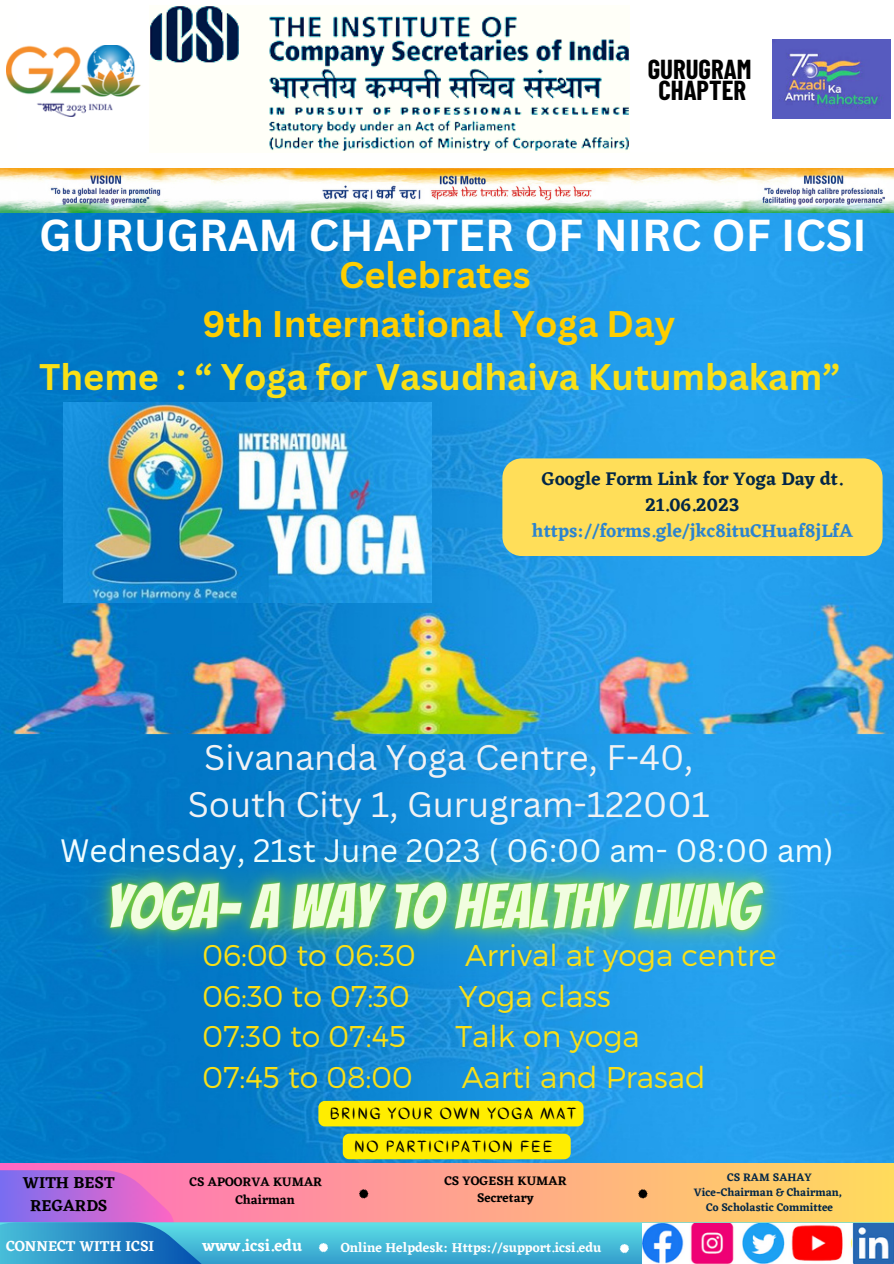
<style>
.page{position:relative;width:894px;height:1264px;background:#fff}
.page>*{position:absolute;margin:0;border:0;box-sizing:border-box;transform-origin:0 0}
.t1{font:700 43.5px "Canva Sans";color:#fff}
.t2{font:700 36px "Canva Sans";color:#f9e017}
.t3{font:700 36px "Canva Sans";color:#ffce00}
.t4{font:34.5px "Canva Sans";color:#f1f2f4}
.t5{font:31.5px "Canva Sans";color:#f1fdff}
.t6{font:300 30px "Montserrat";color:#f9e017}
.t7{font:700 26.85px "Barlow Condensed";color:#000}
.t8{font:600 18.75px/26px "Eczar";color:#022647;text-align:center}
.t9{font:600 18.75px "Eczar";color:#2b83d0}
.t10{font:600 16.5px/22.5px "Eczar";color:#000;text-align:center}
.t11{font:600 16.5px "Eczar";color:#fff}
.t12{font:700 16.05px "Anahaw";letter-spacing:.1em;color:#000}
.t13{font:600 15px "Eczar";color:#fff}
.t14{font:600 13.5px "Eczar";color:#fff}
.t15{font:600 12.75px "Eczar";color:#000}
.t16{font:600 11.25px "Eczar";color:#022647}
</style>
<div class="page">
<img style="left:6px;top:45px;width:135px;height:72px">
<img style="left:772px;top:39px;width:117px;height:79px">
<img style="left:150px;top:6px;width:479px;height:146px">
<svg style="left:0;top:1162px;width:893px;height:60px;background:#faaa88"></svg>
<svg style="left:0;top:1170px;width:174px;height:52px;background:#bc6cd7"></svg>
<div style="left:0;top:1222px;width:893px;height:41px;background:linear-gradient(to bottom,#5de1e6,#359ecd)"></div>
<svg style="left:318px;top:1242px;width:10px;height:10px"></svg>
<svg style="left:619px;top:1243px;width:10px;height:10px"></svg>
<img style="left:642px;top:1223px;width:251px;height:40px">
<svg style="left:0;top:1222px;width:211px;height:41px;background:#3096ca"></svg>
<img style="left:0;top:212px;width:893px;height:950px">
<img style="left:0;top:168px;width:893px;height:44px">
<img style="left:63px;top:402px;width:368px;height:201px">
<img style="left:28px;top:796px;width:814px;height:222px">
<div style="left:502px;top:458px;width:380px;height:98px;background:#ffde59"></div>
<div style="left:318px;top:1100px;width:265px;height:26px;background:#ffed00;border-radius:6px"></div>
<div style="left:343px;top:1133px;width:227px;height:26px;background:#ffed00;border-radius:6px"></div>
<svg style="left:359px;top:1188px;width:9px;height:10px"></svg>
<svg style="left:638px;top:1188px;width:9px;height:10px"></svg>
<p class="t7" style="left:647px;top:52px;width:105px">GURUGRAM</p>
<p class="t7" style="left:658px;top:73px;width:89px">CHAPTER</p>
<p class="t1" style="left:39px;top:204px;width:828px">GURUGRAM CHAPTER OF NIRC OF ICSI</p>
<p class="t3" style="left:339px;top:249px;width:193px">Celebrates</p>
<p class="t3" style="left:202px;top:299px;width:474px">9th International Yoga Day</p>
<p class="t2" style="left:39px;top:351px;width:802px">Theme : “ Yoga for Vasudhaiva Kutumbakam”</p>
<p class="t8" style="left:542px;top:466px;width:302px">Google Form Link for Yoga Day dt.<br>21.06.2023</p>
<p class="t9" style="left:532px;top:520px;width:322px">https://forms.gle/jkc8ituCHuaf8jLfA</p>
<p class="t4" style="left:204px;top:733px;width:490px">Sivananda Yoga Centre, F-40,</p>
<p class="t4" style="left:188px;top:780px;width:523px">South City 1, Gurugram-122001</p>
<p class="t5" style="left:60px;top:828px;width:774px">Wednesday, 21st June 2023 ( 06:00 am- 08:00 am)</p>
<p class="t10" style="left:23px;top:1171px;width:93px">WITH BEST<br>REGARDS</p>
<p class="t6" style="left:202px;top:935px;width:215px">06:00 to 06:30</p>
<p class="t6" style="left:465px;top:935px;width:312px">Arrival at yoga centre</p>
<p class="t6" style="left:202px;top:976px;width:208px">06:30 to 07:30</p>
<p class="t6" style="left:459px;top:976px;width:153px">Yoga class</p>
<p class="t6" style="left:202px;top:1016px;width:205px">07:30 to 07:45</p>
<p class="t6" style="left:455px;top:1016px;width:186px">Talk on yoga</p>
<p class="t6" style="left:202px;top:1057px;width:212px">07:45 to 08:00</p>
<p class="t6" style="left:462px;top:1057px;width:245px">Aarti and Prasad</p>
<p class="t15" style="left:189px;top:1174px;width:134px">CS APOORVA KUMAR</p>
<p class="t15" style="left:235px;top:1191px;width:61px">Chairman</p>
<p class="t12" style="left:330px;top:1103px;width:248px">BRING YOUR OWN YOGA MAT</p>
<p class="t12" style="left:354px;top:1136px;width:200px">NO PARTICIPATION FEE</p>
<p class="t15" style="left:444px;top:1173px;width:124px">CS YOGESH KUMAR</p>
<p class="t15" style="left:477px;top:1190px;width:58px">Secretary</p>
<p class="t16" style="left:727px;top:1170px;width:86px">CS RAM SAHAY</p>
<p class="t16" style="left:693px;top:1185px;width:150px">Vice-Chairman &amp; Chairman,</p>
<p class="t16" style="left:706px;top:1200px;width:128px">Co Scholastic Committee</p>
<p class="t13" style="left:6px;top:1236px;width:150px">CONNECT WITH ICSI</p>
<p class="t11" style="left:202px;top:1235px;width:101px">www.icsi.edu</p>
<p class="t14" style="left:340px;top:1239px;width:262px">Online Helpdesk: Https://support.icsi.edu</p>
</div>
